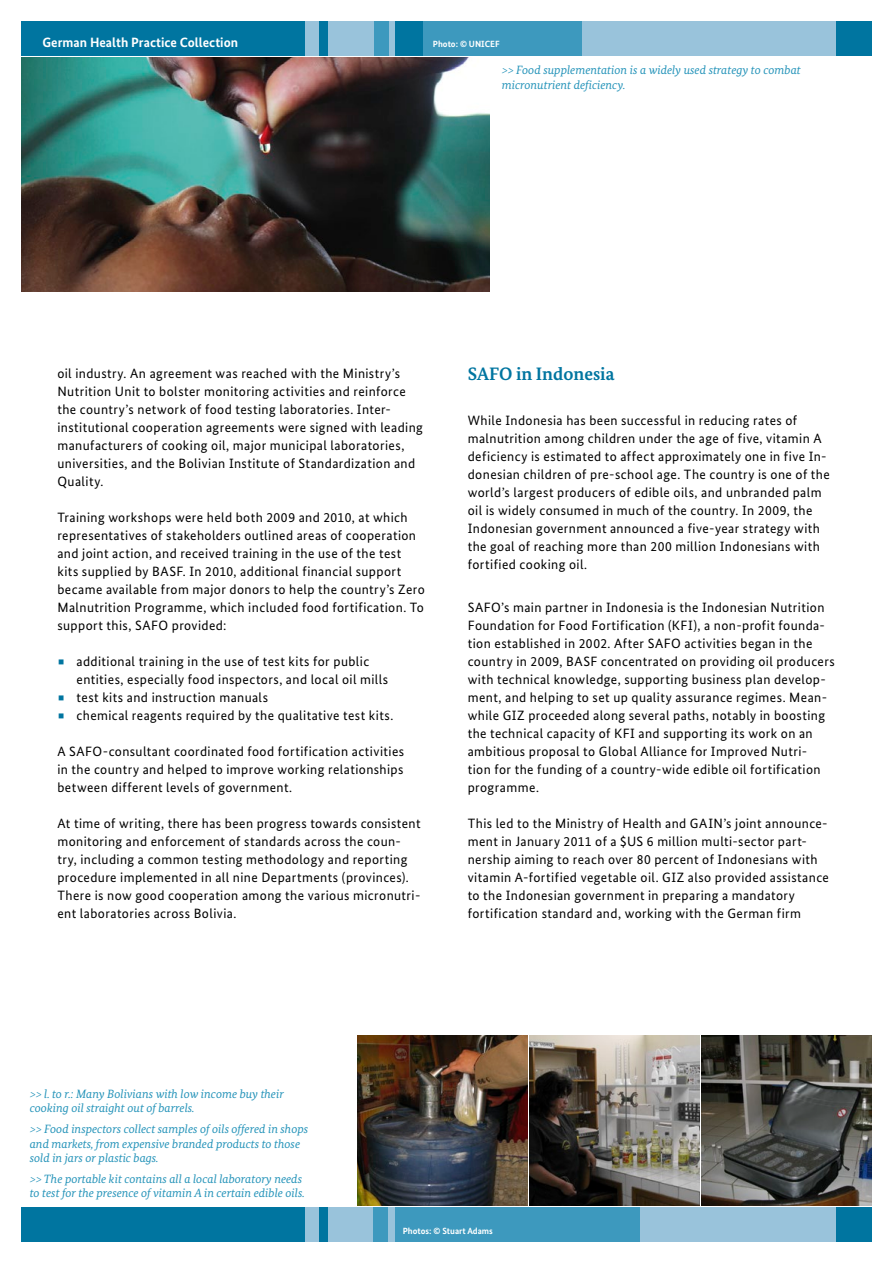
<style>
.page{position:relative;width:893px;height:1263px;background:#fff}
.page>*{position:absolute;margin:0;border:0;box-sizing:border-box;transform-origin:0 0}
.t1{font:700 18px "Bundes Serif";color:#0075a0}
.t2{font:13.5px/18px "Bundes Sans";letter-spacing:.03em;color:#000}
.t3{font:700 13.5px "Bundes Sans";color:#fff}
.t4{font:italic 12px/14.4px "Bundes Serif";color:#2493b9}
.t5{font:700 9px "Bundes Sans";color:#fff}
</style>
<div class="page">
<div style="left:21px;top:1208px;width:851px;height:34px;background:#0075a0"></div>
<img style="left:21px;top:57px;width:468px;height:234px">
<img style="left:357px;top:1035px;width:170px;height:170px">
<img style="left:529px;top:1035px;width:171px;height:170px">
<img style="left:702px;top:1035px;width:170px;height:170px">
<div style="left:21px;top:21px;width:851px;height:34px;background:#0075a0"></div>
<div style="left:468px;top:21px;width:368px;height:34px;background:#99c3db"></div>
<div style="left:424px;top:21px;width:158px;height:34px;background:#3d99be"></div>
<div style="left:328px;top:21px;width:67px;height:34px;background:#99c3db"></div>
<div style="left:306px;top:21px;width:13px;height:34px;background:#99c3db"></div>
<div style="left:374px;top:21px;width:15px;height:34px;background:#3d99be"></div>
<div style="left:568px;top:1208px;width:267px;height:34px;background:#99c3db"></div>
<div style="left:388px;top:1208px;width:251px;height:34px;background:#3d99be"></div>
<div style="left:328px;top:1208px;width:67px;height:34px;background:#99c3db"></div>
<div style="left:305px;top:1208px;width:13px;height:34px;background:#99c3db"></div>
<div style="left:373px;top:1208px;width:15px;height:34px;background:#3d99be"></div>
<p class="t3" style="left:43px;top:34px;width:197px">German Health Practice Collection</p>
<p class="t5" style="left:433px;top:38px;width:68px">Photo: © UNICEF</p>
<p class="t4" style="left:502px;top:63px;width:301px">&gt;&gt; Food supplementation is a widely used strategy to combat micronutrient deficiency.</p>
<p class="t2" style="left:57px;top:364px;width:367px">oil industry. An agreement was reached with the Ministry’s Nutrition Unit to bolster monitoring activities and reinforce the country’s network of food testing laboratories. Inter&shy;institutional cooperation agreements were signed with leading manufacturers of cooking oil, major municipal laboratories, universities, and the Bolivian Institute of Standardization and Quality.</p>
<p class="t2" style="left:57px;top:508px;width:369px">Training workshops were held both 2009 and 2010, at which representatives of stakeholders outlined areas of cooperation and joint action, and received training in the use of the test kits supplied by BASF. In 2010, additional financial support became available from major donors to help the country’s Zero Malnutrition Programme, which included food fortification. To support this, SAFO provided:</p>
<p class="t2" style="left:77px;top:652px;width:318px">additional training in the use of test kits for public entities, especially food inspectors, and local oil mills test kits and instruction manuals<br>chemical reagents required by the qualitative test kits.</p>
<p class="t2" style="left:57px;top:742px;width:348px;text-align:justify">A SAFO-consultant coordinated food fortification activities in the country and helped to improve working relationships between different levels of government.</p>
<p class="t2" style="left:57px;top:814px;width:365px">At time of writing, there has been progress towards consistent monitoring and enforcement of standards across the coun&shy;try, including a common testing methodology and reporting procedure implemented in all nine Departments (provinces).<br>There is now good cooperation among the various micronutri&shy;ent laboratories across Bolivia.</p>
<h1 class="t1" style="left:468px;top:363px;width:148px">SAFO in Indonesia</h1>
<p class="t2" style="left:468px;top:411px;width:364px">While Indonesia has been successful in reducing rates of malnutrition among children under the age of five, vitamin A deficiency is estimated to affect approximately one in five In&shy;donesian children of pre-school age. The country is one of the world’s largest producers of edible oils, and unbranded palm oil is widely consumed in much of the country. In 2009, the Indonesian government announced a five-year strategy with the goal of reaching more than 200 million Indonesians with fortified cooking oil.</p>
<p class="t2" style="left:468px;top:598px;width:369px">SAFO’s main partner in Indonesia is the Indonesian Nutrition Foundation for Food Fortification (KFI), a non-profit founda&shy;tion established in 2002. After SAFO activities began in the country in 2009, BASF concentrated on providing oil producers with technical knowledge, supporting business plan develop&shy;ment, and helping to set up quality assurance regimes. Mean&shy;while GIZ proceeded along several paths, notably in boosting the technical capacity of KFI and supporting its work on an ambitious proposal to Global Alliance for Improved Nutri-<br>tion for the funding of a country-wide edible oil fortification programme.</p>
<p class="t2" style="left:468px;top:814px;width:363px">This led to the Ministry of Health and GAIN’s joint announce&shy;ment in January 2011 of a $US 6 million multi-sector part&shy;nership aiming to reach over 80 percent of Indonesians with vitamin A-fortified vegetable oil. GIZ also provided assistance to the Indonesian government in preparing a mandatory fortification standard and, working with the German firm</p>
<p class="t4" style="left:30px;top:1086px;width:256px">&gt;&gt; l. to r.: Many Bolivians with low income buy their cooking oil straight out of barrels.</p>
<p class="t4" style="left:30px;top:1122px;width:280px">&gt;&gt; Food inspectors collect samples of oils offered in shops and markets, from expensive branded products to those sold in jars or plastic bags.</p>
<p class="t4" style="left:30px;top:1171px;width:276px">&gt;&gt; The portable kit contains all a local laboratory needs to test for the presence of vitamin A in certain edible oils.</p>
<p class="t5" style="left:403px;top:1226px;width:92px">Photos: © Stuart Adams</p>
</div>
